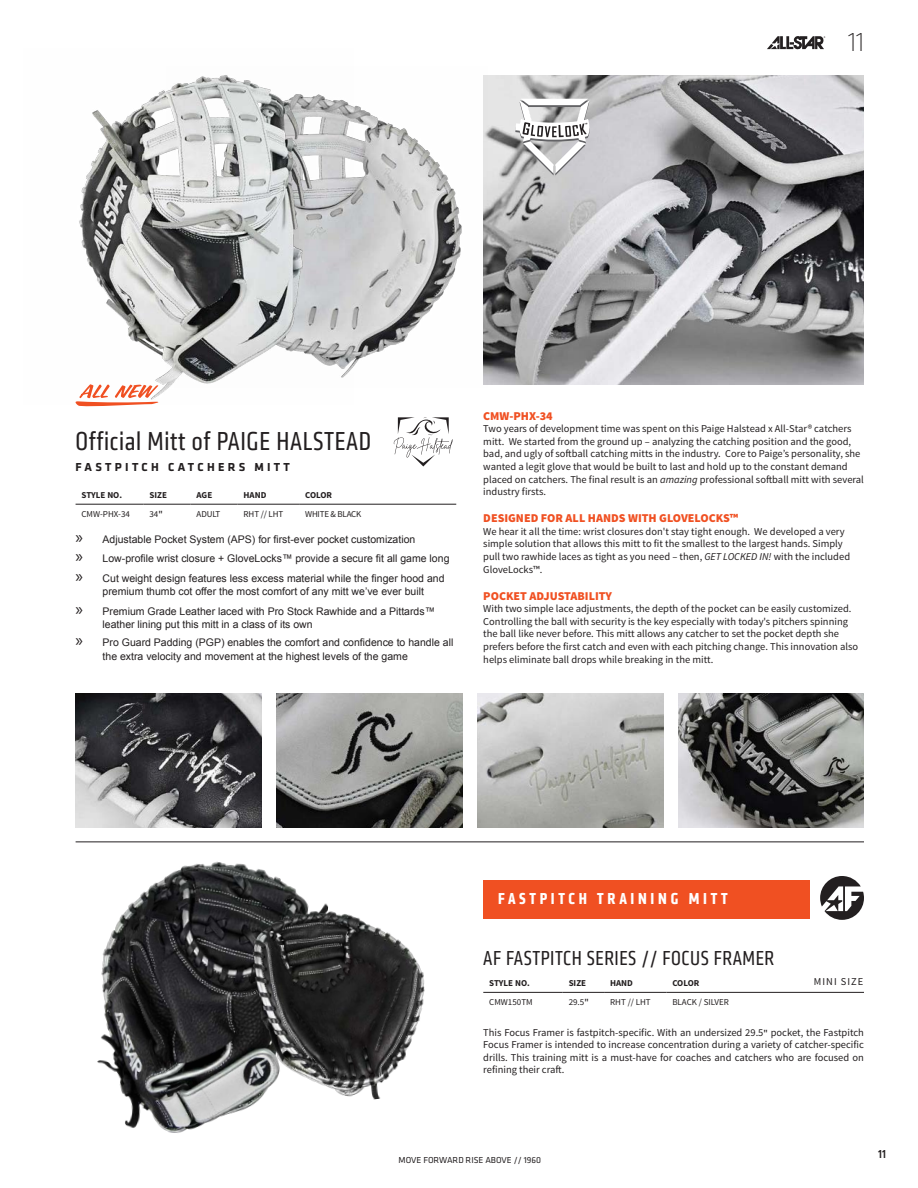
<style>
.page{position:relative;width:918px;height:1188px;background:#fff}
.page>*{position:absolute;margin:0;border:0;box-sizing:border-box;transform-origin:0 0}
.t1{font:27px "Klavika Condensed";letter-spacing:.025em;color:#231f20}
.t2{font:200 27px "Klavika Display";color:#231f20}
.t3{font:21px "Klavika Condensed";letter-spacing:.025em;color:#231f20}
.t4{font:700 16.5px "Klavika Condensed";letter-spacing:.225em;color:#fff}
.t5{font:900 12px "Source Sans Pro";color:#f05022}
.t6{font:700 12px "Klavika";letter-spacing:.275em;color:#231f20}
.t7{font:500 12px "Klavika Condensed";color:#231f20}
.t8{font:10.5px/12.6px "Source Sans Pro";color:#231f20}
.t9{font:10.5px/13.5px "Arial";color:#231f20}
.t10{font:10.5px "Source Sans Pro";letter-spacing:.1em;color:#231f20}
.t11{font:9px "Source Sans Pro";color:#231f20}
.t12{font:700 9px "Source Sans Pro";color:#231f20}
.t13{font:9px "Klavika";color:#231f20}
.t14{font:9px "Source Sans Pro";letter-spacing:-.02em;color:#231f20}
.s1{font-weight:600}
.s2{font-family:"Myriad Pro";font-size:18px}
.s3{font-style:italic}
.s4{font-weight:600;font-size:9px}
</style>
<div class="page">
<svg style="left:767px;top:36px;width:58px;height:13px"></svg>
<img style="left:488px;top:76px;width:376px;height:308px">
<svg style="left:515px;top:99px;width:76px;height:77px"></svg>
<img style="left:353px;top:75px;width:135px;height:310px">
<hr style="left:76px;top:504px;width:68px;height:1px;background:#231f20">
<hr style="left:144px;top:504px;width:47px;height:1px;background:#231f20">
<hr style="left:191px;top:504px;width:47px;height:1px;background:#231f20">
<hr style="left:238px;top:504px;width:61px;height:1px;background:#231f20">
<hr style="left:299px;top:504px;width:157px;height:1px;background:#231f20">
<img style="left:79px;top:75px;width:274px;height:315px">
<img style="left:477px;top:693px;width:186px;height:135px">
<img style="left:276px;top:693px;width:186px;height:135px">
<img style="left:678px;top:693px;width:186px;height:135px">
<img style="left:76px;top:693px;width:186px;height:135px">
<svg style="left:394px;top:417px;width:59px;height:49px"></svg>
<svg style="left:75px;top:384px;width:91px;height:23px"></svg>
<hr style="left:483px;top:992px;width:80px;height:1px;background:#231f20">
<hr style="left:563px;top:992px;width:41px;height:1px;background:#231f20">
<hr style="left:604px;top:992px;width:62px;height:1px;background:#231f20">
<hr style="left:666px;top:992px;width:198px;height:1px;background:#231f20">
<img style="left:97px;top:861px;width:201px;height:272px">
<img style="left:244px;top:894px;width:181px;height:213px">
<hr style="left:76px;top:842px;width:788px;height:1px;background:#231f20">
<svg style="left:820px;top:876px;width:44px;height:44px"></svg>
<div style="left:484px;top:880px;width:326px;height:38px;background:#f05022"></div>
<h1 class="t2" style="left:848px;top:27px;width:17px">11</h1>
<p class="t1" style="left:76px;top:426px;width:297px">Official Mitt of PAIGE HALSTEAD</p>
<p class="t6" style="left:76px;top:459px;width:216px">FASTPITCH CATCHERS MITT</p>
<p class="t12" style="left:82px;top:489px;width:42px">STYLE NO.</p>
<p class="t12" style="left:150px;top:489px;width:19px">SIZE</p>
<p class="t12" style="left:197px;top:489px;width:17px">AGE</p>
<p class="t12" style="left:244px;top:489px;width:24px">HAND</p>
<p class="t12" style="left:305px;top:489px;width:29px">COLOR</p>
<p class="t11" style="left:82px;top:509px;width:50px">CMW-PHX-34</p>
<p class="t11" style="left:150px;top:509px;width:15px">34<span class="s1">"</span></p>
<p class="t11" style="left:197px;top:509px;width:25px">ADULT</p>
<p class="t11" style="left:244px;top:509px;width:41px">RHT // LHT</p>
<p class="t14" style="left:305px;top:509px;width:58px">WHITE &amp; BLACK</p>
<p class="t9" style="left:76px;top:532px;width:341px"><span class="s2">»</span> Adjustable Pocket System (APS) for first-ever pocket customization</p>
<p class="t9" style="left:76px;top:552px;width:375px"><span class="s2">»</span> Low-profile wrist closure + GloveLocks™ provide a secure fit all game long</p>
<p class="t9" style="left:103px;top:571px;width:343px;text-indent:-27px"><span class="s2">»</span> Cut weight design features less excess material while the finger hood and premium thumb cot offer the most comfort of any mitt we’ve ever built</p>
<p class="t9" style="left:103px;top:604px;width:334px;text-indent:-27px"><span class="s2">»</span> Premium Grade Leather laced with Pro Stock Rawhide and a Pittards™ leather lining put this mitt in a class of its own</p>
<p class="t9" style="left:103px;top:636px;width:352px;text-indent:-27px"><span class="s2">»</span> Pro Guard Padding (PGP) enables the comfort and confidence to handle all the extra velocity and movement at the highest levels of the game</p>
<p class="t5" style="left:483px;top:408px;width:71px">CMW-PHX-34</p>
<p class="t8" style="left:483px;top:423px;width:382px">Two years of development time was spent on this Paige Halstead x All-Star® catchers mitt. We started from the ground up – analyzing the catching position and the good, bad, and ugly of softball catching mitts in the industry. Core to Paige’s personality, she wanted a legit glove that would be built to last and hold up to the constant demand placed on catchers. The final result is an <span class="s3">amazing</span> professional softball mitt with several industry firsts.</p>
<p class="t5" style="left:483px;top:510px;width:256px">DESIGNED FOR ALL HANDS WITH GLOVELOCKS™</p>
<p class="t8" style="left:483px;top:525px;width:368px">We hear it all the time: wrist closures don't stay tight enough. We developed a very simple solution that allows this mitt to fit the smallest to the largest hands. Simply pull two rawhide laces as tight as you need – then, <span class="s3">GET LOCKED IN!</span> with the included GloveLocks™.</p>
<p class="t5" style="left:483px;top:588px;width:130px">POCKET ADJUSTABILITY</p>
<p class="t8" style="left:483px;top:603px;width:376px">With two simple lace adjustments, the depth of the pocket can be easily customized.<br>Controlling the ball with security is the key especially with today's pitchers spinning the ball like never before. This mitt allows any catcher to set the pocket depth she prefers before the first catch and even with each pitching change. This innovation also helps eliminate ball drops while breaking in the mitt.</p>
<p class="t4" style="left:498px;top:888px;width:231px">FASTPITCH TRAINING MITT</p>
<p class="t3" style="left:483px;top:946px;width:292px">AF FASTPITCH SERIES // FOCUS FRAMER</p>
<p class="t12" style="left:489px;top:978px;width:42px">STYLE NO.</p>
<p class="t12" style="left:569px;top:978px;width:19px">SIZE</p>
<p class="t12" style="left:610px;top:978px;width:24px">HAND</p>
<p class="t12" style="left:672px;top:978px;width:29px">COLOR</p>
<p class="t11" style="left:489px;top:997px;width:45px">CMW150TM</p>
<p class="t11" style="left:569px;top:997px;width:21px">29.5<span class="s1">"</span></p>
<p class="t11" style="left:610px;top:997px;width:42px">RHT // LHT</p>
<p class="t11" style="left:672px;top:997px;width:58px">BLACK / SILVER</p>
<p class="t10" style="left:814px;top:975px;width:51px">MINI SIZE</p>
<p class="t8" style="left:483px;top:1026px;width:382px;text-align:justify">This Focus Framer is fastpitch-specific. With an undersized 29.5<span class="s4">"</span> pocket, the Fastpitch Focus Framer is intended to increase concentration during a variety of catcher-specific drills. This training mitt is a must-have for coaches and catchers who are focused on refining their craft.</p>
<p class="t13" style="left:399px;top:1154px;width:144px">MOVE FORWARD RISE ABOVE // 1960</p>
<p class="t7" style="left:878px;top:1147px;width:9px">11</p>
</div>
